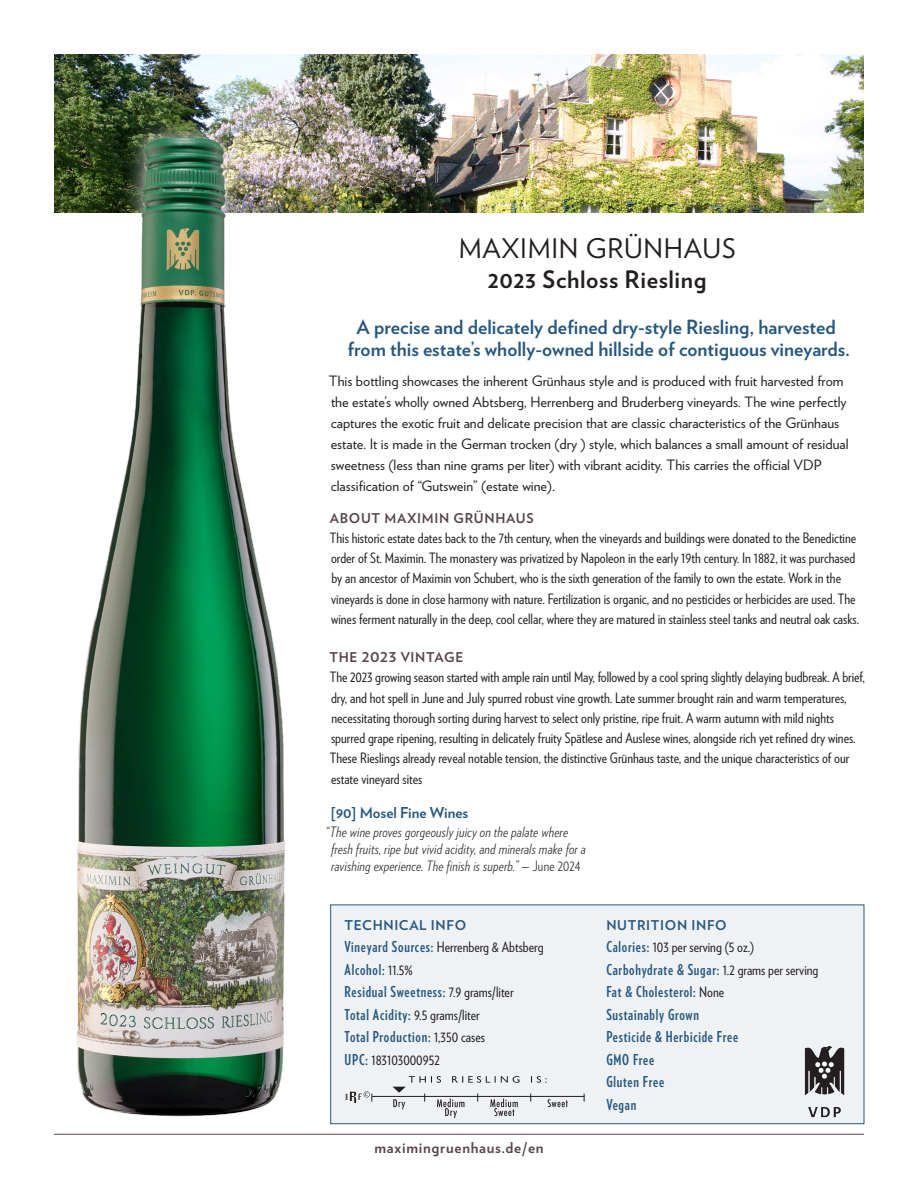
<style>
.page{position:relative;width:918px;height:1188px;background:#fff}
.page>*{position:absolute;margin:0;border:0;box-sizing:border-box;transform-origin:0 0}
.HD_1-V{font:27px "Verlag";letter-spacing:.025em;color:#231f20}
.HD_1A-V{font:700 24px "Verlag";letter-spacing:.025em;color:#231f20}
.Subhead_Description{font:700 19.5px/22.5px "Verlag";color:#27587f;text-align:center}
.Tech_Info_Bullets{font:700 15px "Verlag Compressed";letter-spacing:.05em;color:#27587f}
.t1{font:700 15px "Verlag";letter-spacing:.05em;color:#57434d}
.Publication_Name{font:700 15px "Verlag";color:#27587f}
.Text-Verlag_Condensed{font:14.25px/20.2px "Verlag Condensed";color:#231f20}
.Text-Verlag{font:14.25px/21px "Verlag";color:#231f20}
.Review_Text{font:italic 300 14.25px/17.2px "Verlag Condensed";letter-spacing:.015em;color:#231f20}
.Tech_Info_Bullets-2{font:14.25px "Verlag Condensed";color:#231f20}
.subhd_1{font:700 13.5px "Verlag";letter-spacing:.05em;color:#57434d}
.Subhead-Tech_Info{font:700 13.5px "Verlag";letter-spacing:.05em;color:#27587f}
.s1{font-style:normal}
.s2{font-family:"Verlag Compressed";font-weight:700;font-size:15px;color:#27587f}
.s3{font-family:"Verlag Condensed";font-weight:400;font-size:14.25px;color:#231f20}
</style>
<div class="page">
<hr style="left:54px;top:1134px;width:810px;height:1px;background:#57434d">
<img style="left:54px;top:55px;width:810px;height:157px">
<div style="left:331px;top:905px;width:533px;height:219px;background:#eff2f5"></div>
<div style="left:330px;top:904px;width:534px;height:220px;border:1px solid #27587f"></div>
<svg style="left:346px;top:1091px;width:27px;height:13px"></svg>
<hr style="left:372px;top:1096px;width:212px;height:1px;background:#231f20">
<svg style="left:392px;top:1076px;width:176px;height:42px"></svg>
<div style="left:58px;top:118px;width:245px;height:1016px;background:#fff;opacity:.75"></div>
<img style="left:70px;top:132px;width:221px;height:990px">
<img style="left:804px;top:1046px;width:41px;height:72px">
<p class="HD_1-V" style="left:459px;top:228px;width:278px">MAXIMIN GRÜNHAUS</p>
<p class="HD_1A-V" style="left:488px;top:260px;width:220px">2023 Schloss Riesling</p>
<p class="Subhead_Description" style="left:348px;top:314px;width:504px">A precise and delicately defined dry-style Riesling, harvested from this estate’s wholly-owned hillside of contiguous vineyards.</p>
<p class="Text-Verlag" style="left:329px;top:370px;width:521px">This bottling showcases the inherent Grünhaus style and is produced with fruit harvested from the estate’s wholly owned Abtsberg, Herrenberg and Bruderberg vineyards. The wine perfectly captures the exotic fruit and delicate precision that are classic characteristics of the Grünhaus estate. It is made in the German trocken (dry ) style, which balances a small amount of residual sweetness (less than nine grams per liter) with vibrant acidity. This carries the official VDP classification of “Gutswein” (estate wine).</p>
<p class="subhd_1" style="left:330px;top:507px;width:205px">ABOUT MAXIMIN GRÜNHAUS</p>
<p class="Text-Verlag_Condensed" style="left:330px;top:527px;width:531px">This historic estate dates back to the 7th century, when the vineyards and buildings were donated to the Benedictine order of St. Maximin. The monastery was privatized by Napoleon in the early 19th century. In 1882, it was purchased by an ancestor of Maximin von Schubert, who is the sixth generation of the family to own the estate. Work in the vineyards is done in close harmony with nature. Fertilization is organic, and no pesticides or herbicides are used. The wines ferment naturally in the deep, cool cellar, where they are matured in stainless steel tanks and neutral oak casks.</p>
<p class="subhd_1" style="left:329px;top:647px;width:135px">THE 2023 VINTAGE</p>
<p class="Text-Verlag_Condensed" style="left:330px;top:667px;width:536px">The 2023 growing season started with ample rain until May, followed by a cool spring slightly delaying budbreak. A brief, dry, and hot spell in June and July spurred robust vine growth. Late summer brought rain and warm temperatures, necessitating thorough sorting during harvest to select only pristine, ripe fruit. A warm autumn with mild nights spurred grape ripening, resulting in delicately fruity Spätlese and Auslese wines, alongside rich yet refined dry wines.<br>These Rieslings already reveal notable tension, the distinctive Grünhaus taste, and the unique characteristics of our estate vineyard sites</p>
<p class="Publication_Name" style="left:331px;top:801px;width:139px">[90] Mosel Fine Wines</p>
<p class="Review_Text" style="left:331px;top:822px;width:256px;text-indent:-6px">“The wine proves gorgeously juicy on the palate where fresh fruits, ripe but vivid acidity, and minerals make for a ravishing experience. The finish is superb.” <span class="s1">— June 2024</span></p>
<p class="Subhead-Tech_Info" style="left:345px;top:914px;width:123px">TECHNICAL INFO</p>
<p class="Tech_Info_Bullets-2" style="left:345px;top:937px;width:201px"><span class="s2">Vineyard Sources:</span> Herrenberg &amp; Abtsberg</p>
<p class="Tech_Info_Bullets" style="left:345px;top:958px;width:70px">Alcohol: <span class="s3">11.5%</span></p>
<p class="Tech_Info_Bullets" style="left:345px;top:981px;width:171px">Residual Sweetness: <span class="s3">7.9 grams/liter</span></p>
<p class="Tech_Info_Bullets-2" style="left:345px;top:1004px;width:137px"><span class="s2">Total Acidity:</span> 9.5 grams/liter</p>
<p class="Tech_Info_Bullets" style="left:345px;top:1026px;width:142px">Total Production: <span class="s3">1,350 cases</span></p>
<p class="Tech_Info_Bullets-2" style="left:345px;top:1049px;width:97px"><span class="s2">UPC:</span> 183103000952</p>
<p class="t1" style="left:374px;top:1135px;width:171px">maximingruenhaus.de/en</p>
<p class="Subhead-Tech_Info" style="left:606px;top:914px;width:122px">NUTRITION INFO</p>
<p class="Tech_Info_Bullets-2" style="left:606px;top:937px;width:149px"><span class="s2">Calories:</span> 103 per serving (5 oz.)</p>
<p class="Tech_Info_Bullets" style="left:606px;top:958px;width:214px">Carbohydrate &amp; Sugar: <span class="s3">1.2 grams per serving</span></p>
<p class="Tech_Info_Bullets" style="left:606px;top:981px;width:119px">Fat &amp; Cholesterol: <span class="s3">None</span></p>
<p class="Tech_Info_Bullets" style="left:606px;top:1003px;width:94px">Sustainably Grown</p>
<p class="Tech_Info_Bullets" style="left:606px;top:1026px;width:133px">Pesticide &amp; Herbicide Free</p>
<p class="Tech_Info_Bullets" style="left:606px;top:1048px;width:49px">GMO Free</p>
<p class="Tech_Info_Bullets" style="left:606px;top:1071px;width:59px">Gluten Free</p>
<p class="Tech_Info_Bullets" style="left:606px;top:1093px;width:31px">Vegan</p>
</div>
